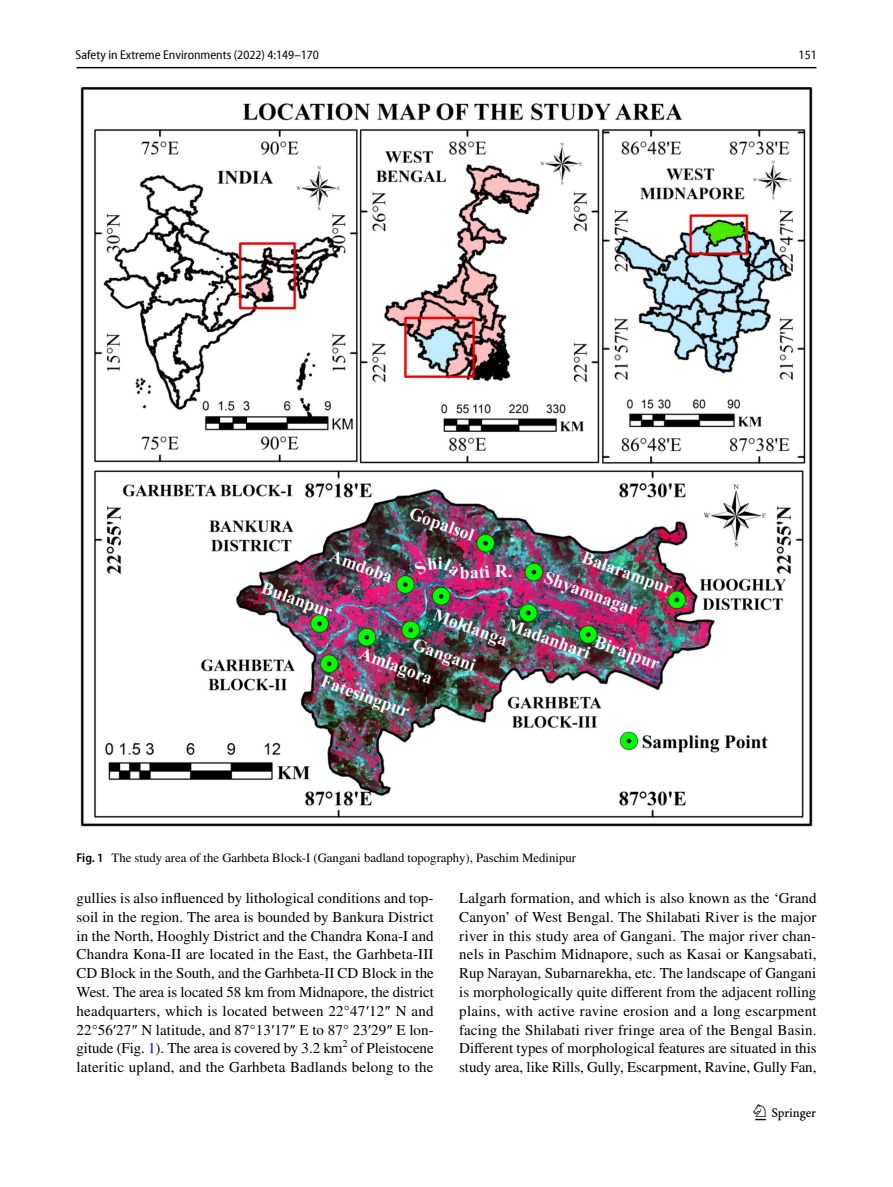
<style>
.page{position:relative;width:893px;height:1187px;background:#fff}
.page>*{position:absolute;margin:0;border:0;box-sizing:border-box;transform-origin:0 0}
.t1{font:22.5px "Springnew Regular 3";color:#000}
.t2{font:15px/18.8px "STIX";color:#000;text-align:justify}
.t3{font:12.75px "STIX";color:#000}
.t4{font:semi-condensed 12.75px "Myriad Pro Unic";color:#000}
.s1{font-family:"Myriad Pro";font-weight:600;font-stretch:semi-condensed}
.s2{font-family:"Times New Roman"}
.s3{color:#00f}
</style>
<div class="page">
<hr style="left:77px;top:67px;width:739px;height:1px;background:#000">
<img style="left:81px;top:87px;width:731px;height:739px">
<p class="t4" style="left:76px;top:50px;width:245px">Safety in Extreme Environments (2022) 4:149–170</p>
<p class="t4" style="left:799px;top:50px;width:20px">151</p>
<p class="t3" style="left:77px;top:848px;width:501px"><span class="s1">Fig. 1</span> The study area of the Garhbeta Block-I (Gangani badland topography), Paschim Medinipur</p>
<p class="t2" style="left:77px;top:889px;width:359px">gullies is also influenced by lithological conditions and top&shy;soil in the region. The area is bounded by Bankura District in the North, Hooghly District and the Chandra Kona-I and Chandra Kona-II are located in the East, the Garhbeta-III CD Block in the South, and the Garhbeta-II CD Block in the West. The area is located 58 km from Midnapore, the district headquarters, which is located between 22°47<span class="s2">′</span>12<span class="s2">″</span> N and 22°56<span class="s2">′</span>27<span class="s2">″</span> N latitude, and 87°13<span class="s2">′</span>17<span class="s2">″</span> E to 87° 23<span class="s2">′</span>29<span class="s2">″</span> E lon&shy;gitude (Fig. <span class="s3">1</span>). The area is covered by 3.2 km<sup>2</sup> of Pleistocene lateritic upland, and the Garhbeta Badlands belong to the</p>
<p class="t2" style="left:459px;top:889px;width:359px">Lalgarh formation, and which is also known as the ‘Grand Canyon’ of West Bengal. The Shilabati River is the major river in this study area of Gangani. The major river chan&shy;nels in Paschim Midnapore, such as Kasai or Kangsabati, Rup Narayan, Subarnarekha, etc. The landscape of Gangani is morphologically quite different from the adjacent rolling plains, with active ravine erosion and a long escarpment facing the Shilabati river fringe area of the Bengal Basin.<br>Different types of morphological features are situated in this study area, like Rills, Gully, Escarpment, Ravine, Gully Fan,</p>
<h1 class="t1" style="left:755px;top:1104px;width:62px">1 3</h1>
</div>
